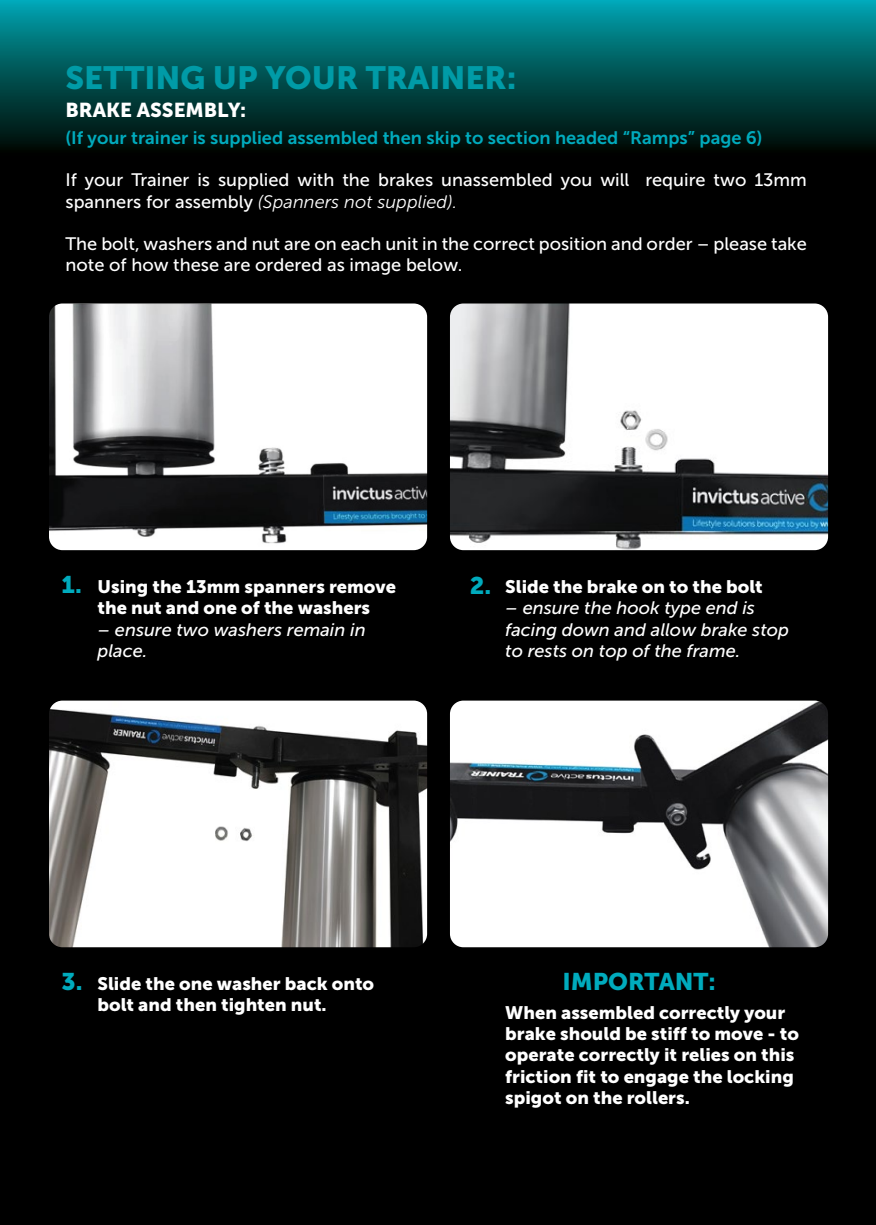
<style>
.page{position:relative;width:876px;height:1225px;background:#000}
.page>*{position:absolute;margin:0;border:0;box-sizing:border-box;transform-origin:0 0}
.t1{font:32px "Museo Sans 900";color:#009ba7}
.t2{font:24px "Museo Sans 900";color:#00abbd}
.t3{font:20px "Museo Sans 900";color:#fff}
.t4{font:18px/21.2px "Museo Sans 900";color:#fff}
.t5{font:18px/21.2px "Museo Sans 500";color:#fff}
.t6{font:italic 18px/21.2px "Museo Sans 500";color:#fff}
.t7{font:18px "Museo Sans 700";color:#00abbd}
.t8{font:italic 18px "Museo Sans 300";color:#fff}
.s1{font-family:"Museo Sans 500";font-style:normal}
</style>
<div class="page">
<svg style="left:0;top:0;width:876px;height:147px"></svg>
<img style="left:49px;top:303px;width:378px;height:247px">
<img style="left:450px;top:303px;width:378px;height:247px">
<img style="left:49px;top:700px;width:378px;height:247px">
<img style="left:450px;top:700px;width:378px;height:247px">
<h1 class="t1" style="left:65px;top:59px;width:453px">SETTING UP YOUR TRAINER:</h1>
<p class="t3" style="left:65px;top:98px;width:182px">BRAKE ASSEMBLY:</p>
<p class="t7" style="left:65px;top:128px;width:699px">(If your trainer is supplied assembled then skip to section headed “Ramps” page 6)</p>
<p class="t5" style="left:65px;top:170px;width:743px">If your Trainer is supplied with the brakes unassembled you will require two 13mm</p>
<p class="t8" style="left:65px;top:192px;width:393px"><span class="s1">spanners for assembly</span> (Spanners not supplied).</p>
<p class="t5" style="left:65px;top:233px;width:743px">The bolt, washers and nut are on each unit in the correct position and order – please take note of how these are ordered as image below.</p>
<h2 class="t2" style="left:61px;top:571px;width:22px">1.</h2>
<p class="t4" style="left:505px;top:576px;width:259px">Slide the brake on to the bolt</p>
<p class="t6" style="left:505px;top:597px;width:285px">– ensure the hook type end is facing down and allow brake stop to rests on top of the frame.</p>
<h2 class="t2" style="left:470px;top:572px;width:23px">2.</h2>
<p class="t4" style="left:97px;top:576px;width:300px">Using the 13mm spanners remove the nut and one of the washers</p>
<p class="t6" style="left:97px;top:619px;width:270px">– ensure two washers remain in place.</p>
<h2 class="t2" style="left:61px;top:968px;width:23px">3.</h2>
<p class="t4" style="left:97px;top:973px;width:278px">Slide the one washer back onto bolt and then tighten nut.</p>
<h2 class="t2" style="left:562px;top:968px;width:155px">IMPORTANT:</h2>
<p class="t4" style="left:505px;top:1002px;width:295px">When assembled correctly your brake should be stiff to move - to operate correctly it relies on this friction fit to engage the locking spigot on the rollers.</p>
</div>
